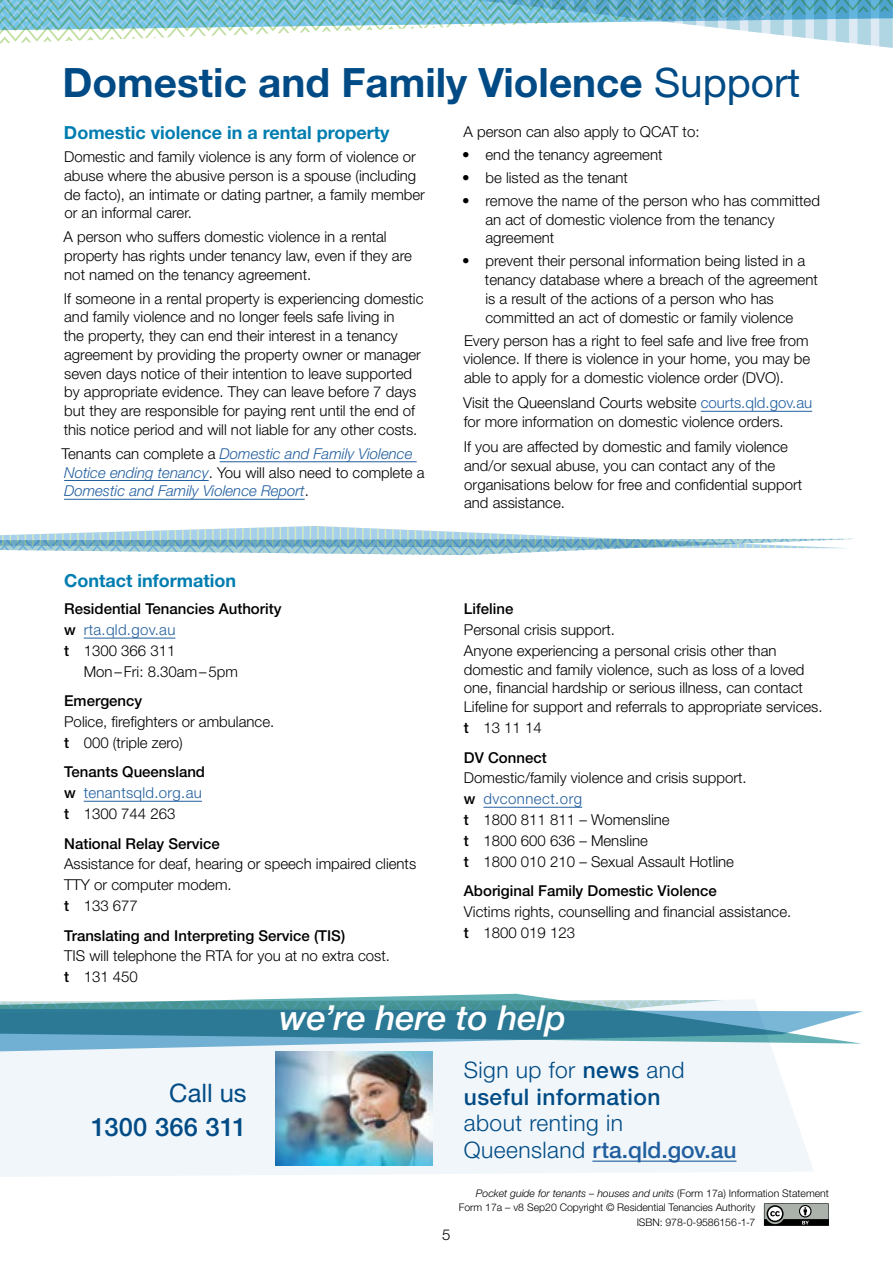
<style>
.page{position:relative;width:893px;height:1263px;background:#fff}
.page>*{position:absolute;margin:0;border:0;box-sizing:border-box;transform-origin:0 0}
.t1{font:700 40.5px "Helvetica Neue";color:#004b85}
.t2{font:italic 500 34.5px "Helvetica Neue";color:#fff}
.t3{font:500 25.5px "Helvetica Neue";letter-spacing:.01em;color:#004b85}
.t4{font:25.5px "Helvetica Neue";color:#004b85}
.t5{font:300 22.8px/26.8px "Helvetica Neue";letter-spacing:.02em;color:#004b85}
.t6{font:500 22.8px/26.8px "Helvetica Neue";letter-spacing:.02em;color:#004b85}
.t7{font:700 18px "Helvetica Neue";color:#007db0}
.t8{font:300 15px/18.8px "Helvetica Neue";color:#000}
.t9{font:500 15px/20.9px "Helvetica Neue";color:#000}
.t10{font:italic 300 15px/18.8px "Helvetica Neue";color:#215e9e}
.t11{font:300 15px "Helvetica Neue";letter-spacing:.02em;color:#215e9e}
.t12{font:300 10.5px "Helvetica Neue";letter-spacing:-.005em;color:#000}
.t13{font:italic 300 10.5px "Helvetica Neue";color:#000}
.s1{font-weight:400}
.s2{font-style:normal;color:#000}
.s3{font-weight:500;color:#000}
.s4{font-weight:500}
.s5{font-weight:300;color:#215e9e}
.s6{font-weight:300}
.s7{color:#215e9e}
.s8{font-weight:500;color:#215e9e}
.s9{font-style:normal}
</style>
<div class="page">
<svg style="left:0;top:526px;width:854px;height:29px"></svg>
<div style="left:0;top:1051px;width:813px;height:126px;background:#f0f6fa"></div>
<svg style="left:0;top:994px;width:863px;height:57px"></svg>
<hr style="left:592px;top:1160px;width:144px;height:2px;background:#215e9e">
<img style="left:275px;top:1052px;width:157px;height:113px">
<svg style="left:0;top:0;width:893px;height:48px"></svg>
<hr style="left:220px;top:461px;width:197px;height:1px;background:#215e9e">
<hr style="left:64px;top:480px;width:145px;height:1px;background:#215e9e">
<hr style="left:64px;top:499px;width:241px;height:1px;background:#215e9e">
<hr style="left:701px;top:411px;width:111px;height:1px;background:#215e9e">
<svg style="left:764px;top:1203px;width:65px;height:23px"></svg>
<hr style="left:84px;top:638px;width:91px;height:1px;background:#215e9e">
<hr style="left:84px;top:801px;width:118px;height:1px;background:#215e9e">
<hr style="left:483px;top:807px;width:99px;height:1px;background:#215e9e">
<h1 class="t1" style="left:63px;top:57px;width:739px">Domestic and Family Violence <span class="s1">Support</span></h1>
<p class="t7" style="left:64px;top:122px;width:327px">Domestic violence in a rental property</p>
<p class="t8" style="left:64px;top:147px;width:362px">Domestic and family violence is any form of violence or abuse where the abusive person is a spouse (including de facto), an intimate or dating partner, a family member or an informal carer.</p>
<p class="t8" style="left:64px;top:227px;width:350px">A person who suffers domestic violence in a rental property has rights under tenancy law, even if they are not named on the tenancy agreement.</p>
<p class="t8" style="left:64px;top:289px;width:361px">If someone in a rental property is experiencing domestic and family violence and no longer feels safe living in<br>the property, they can end their interest in a tenancy agreement by providing the property owner or manager seven days notice of their intention to leave supported by appropriate evidence. They can leave before 7 days but they are responsible for paying rent until the end of this notice period and will not liable for any other costs.</p>
<p class="t10" style="left:62px;top:444px;width:365px"><span class="s2">Tenants can complete a</span> Domestic and Family Violence<br>Notice ending tenancy<span class="s2">. You will also need to complete a<br></span>Domestic and Family Violence Report<span class="s2">.</span></p>
<p class="t7" style="left:64px;top:569px;width:173px">Contact information</p>
<p class="t9" style="left:64px;top:598px;width:219px">Residential Tenancies Authority</p>
<p class="t11" style="left:64px;top:621px;width:113px"><span class="s3">w</span> rta.qld.gov.au</p>
<p class="t8" style="left:64px;top:641px;width:113px"><span class="s4">t</span> 1300 366 311</p>
<p class="t8" style="left:84px;top:662px;width:156px">Mon–Fri: 8.30am–5pm</p>
<p class="t9" style="left:64px;top:690px;width:80px">Emergency</p>
<p class="t8" style="left:64px;top:711px;width:212px;line-height:20.9px">Police, firefighters or ambulance. <span class="s4">t</span> 000 (triple zero)</p>
<p class="t9" style="left:64px;top:761px;width:142px">Tenants Queensland w <span class="s5">tenantsqld.org.au </span>t <span class="s6">1300 744 263</span></p>
<p class="t9" style="left:64px;top:833px;width:157px">National Relay Service</p>
<p class="t8" style="left:64px;top:853px;width:354px;line-height:20.9px">Assistance for deaf, hearing or speech impaired clients<br>TTY or computer modem.<br><span class="s4">t</span> 133 677</p>
<p class="t9" style="left:64px;top:925px;width:282px">Translating and Interpreting Service (TIS)</p>
<p class="t8" style="left:64px;top:945px;width:327px;line-height:20.9px">TIS will telephone the RTA for you at no extra cost. <span class="s4">t</span> 131 450</p>
<p class="t8" style="left:463px;top:122px;width:238px">A person can also apply to QCAT to:</p>
<p class="t8" style="left:462px;top:145px;width:202px">• end the tenancy agreement</p>
<p class="t8" style="left:462px;top:168px;width:167px">• be listed as the tenant</p>
<p class="t8" style="left:485px;top:191px;width:336px;text-indent:-23px">• remove the name of the person who has committed an act of domestic violence from the tenancy agreement</p>
<p class="t8" style="left:485px;top:251px;width:334px;text-indent:-23px">• prevent their personal information being listed in a tenancy database where a breach of the agreement is a result of the actions of a person who has committed an act of domestic or family violence</p>
<p class="t8" style="left:463px;top:331px;width:348px;text-align:justify">Every person has a right to feel safe and live free from violence. If there is violence in your home, you may be able to apply for a domestic violence order (DVO).</p>
<p class="t8" style="left:463px;top:393px;width:351px">Visit the Queensland Courts website <span class="s7">courts.qld.gov.au </span>for more information on domestic violence orders.</p>
<p class="t8" style="left:464px;top:437px;width:340px">If you are affected by domestic and family violence and/or sexual abuse, you can contact any of the organisations below for free and confidential support and assistance.</p>
<p class="t9" style="left:464px;top:598px;width:51px">Lifeline</p>
<p class="t8" style="left:464px;top:619px;width:314px;line-height:20.9px">Personal crisis support.<br>Anyone experiencing a personal crisis other than</p>
<p class="t8" style="left:464px;top:660px;width:360px">domestic and family violence, such as loss of a loved one, financial hardship or serious illness, can contact<br>Lifeline for support and referrals to appropriate services.</p>
<p class="t9" style="left:464px;top:713px;width:84px;line-height:29.4px">t <span class="s6">13 11 14<br></span>DV Connect</p>
<p class="t8" style="left:464px;top:767px;width:284px;line-height:20.9px">Domestic/family violence and crisis support. <span class="s4">w</span> <span class="s7">dvconnect.org<br></span><span class="s4">t</span> 1800 811 811 – Womensline<br><span class="s4">t</span> 1800 600 636 – Mensline<br><span class="s4">t</span> 1800 010 210 – Sexual Assault Hotline</p>
<p class="t9" style="left:464px;top:880px;width:254px">Aboriginal Family Domestic Violence</p>
<p class="t8" style="left:464px;top:901px;width:329px;line-height:20.9px">Victims rights, counselling and financial assistance. <span class="s4">t</span> 1800 019 123</p>
<h3 class="t4" style="left:169px;top:1078px;width:79px">Call us</h3>
<h3 class="t3" style="left:91px;top:1112px;width:157px">1300 366 311</h3>
<h2 class="t2" style="left:280px;top:998px;width:288px">we’re here to help</h2>
<h3 class="t6" style="left:464px;top:1056px;width:222px"><span class="s6">Sign up for</span> news <span class="s6">and </span>useful information</h3>
<h3 class="t5" style="left:464px;top:1109px;width:274px">about renting in<br>Queensland <span class="s8">rta.qld.gov.au</span></h3>
<p class="t8" style="left:442px;top:1225px;width:10px">5</p>
<p class="t13" style="left:476px;top:1187px;width:354px">Pocket guide for tenants – houses and units <span class="s9">(Form 17a) Information Statement</span></p>
<p class="t12" style="left:459px;top:1201px;width:298px">Form 17a – v8 Sep20 Copyright © Residential Tenancies Authority</p>
<p class="t12" style="left:637px;top:1215px;width:120px">ISBN: 978-0-9586156-1-7</p>
</div>
